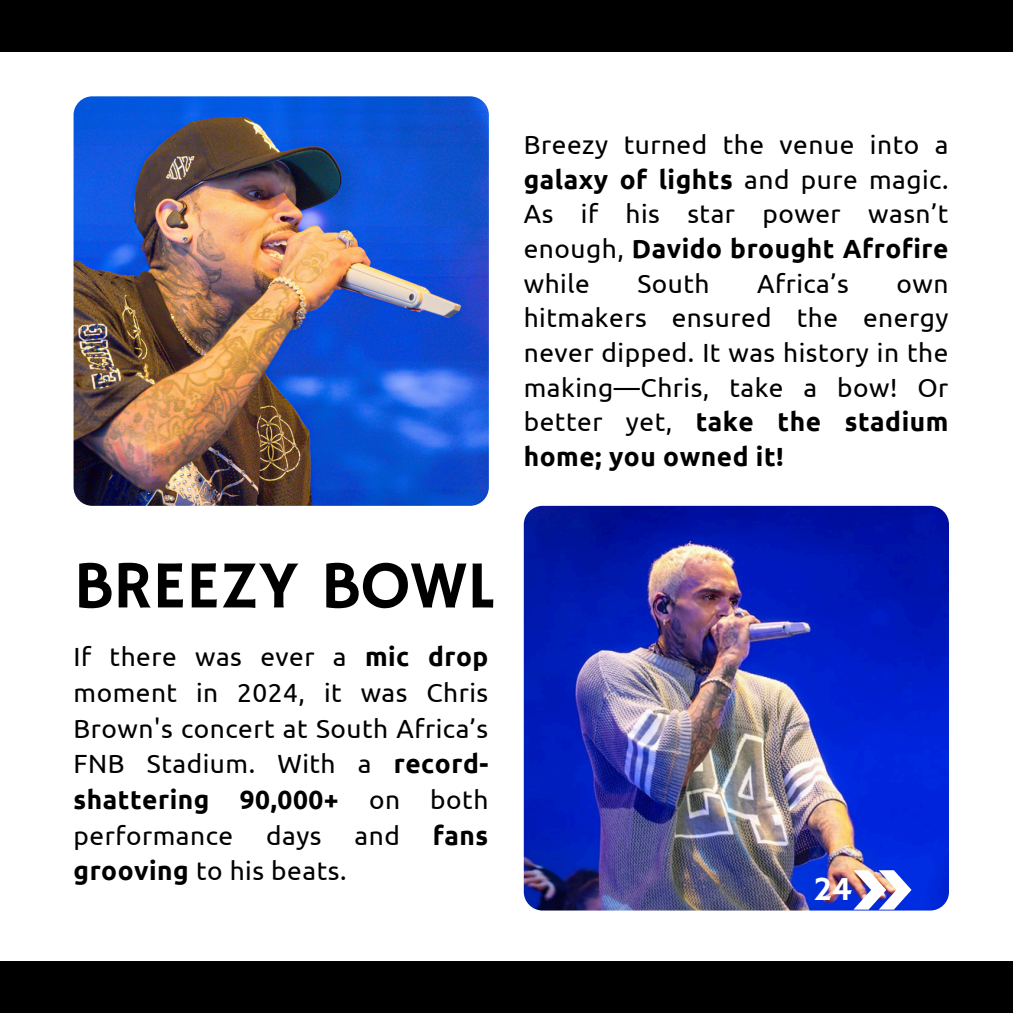
<style>
.page{position:relative;width:1013px;height:1013px;background:#fff}
.page>*{position:absolute;margin:0;border:0;box-sizing:border-box;transform-origin:0 0}
.t1{font:67.5px "Hammersmith One";color:#000}
.t2{font:34.25px "Hammersmith One";color:#fff}
.t3{font:26.25px/34.8px "Ubuntu";letter-spacing:.02em;color:#000;text-align:justify}
.t4{font:700 26.25px "Ubuntu";color:#000}
.s1{font-weight:700}
</style>
<div class="page">
<img style="left:74px;top:96px;width:415px;height:410px;border-radius:19px">
<img style="left:524px;top:506px;width:424px;height:404px;border-radius:19px">
<div style="left:0;top:0;width:1012px;height:52px;background:#000"></div>
<div style="left:0;top:961px;width:1012px;height:51px;background:#000"></div>
<svg style="left:853px;top:870px;width:58px;height:39px"></svg>
<p class="t3" style="left:524px;top:127px;width:426px">Breezy turned the venue into a <span class="s1">galaxy of lights</span> and pure magic.<br>As if his star power wasn’t enough, <span class="s1">Davido brought Afrofire </span>while</p>
<p class="t3" style="left:637px;top:265px;width:74px">South</p>
<p class="t3" style="left:757px;top:265px;width:93px">Africa’s</p>
<p class="t3" style="left:524px;top:265px;width:426px;text-indent:372px">own hitmakers ensured the energy never dipped. It was history in the making—Chris, take a bow! Or better yet, <span class="s1">take the stadium home; you owned it!</span></p>
<p class="t1" style="left:74px;top:546px;width:423px">BREEZY BOWL</p>
<p class="t3" style="left:74px;top:639px;width:416px;line-height:35.6px">If there was ever a <span class="s1">mic drop </span>moment in 2024, it was Chris Brown's concert at South Africa’s FNB Stadium. With a <span class="s1">record&shy;shattering 90,000+</span> on both performance</p>
<p class="t3" style="left:266px;top:817px;width:57px">days</p>
<p class="t3" style="left:354px;top:817px;width:47px">and</p>
<p class="t4" style="left:433px;top:820px;width:57px">fans</p>
<p class="t3" style="left:74px;top:853px;width:274px"><span class="s1">grooving</span> to his beats.</p>
<p class="t2" style="left:813px;top:869px;width:41px">24</p>
</div>
